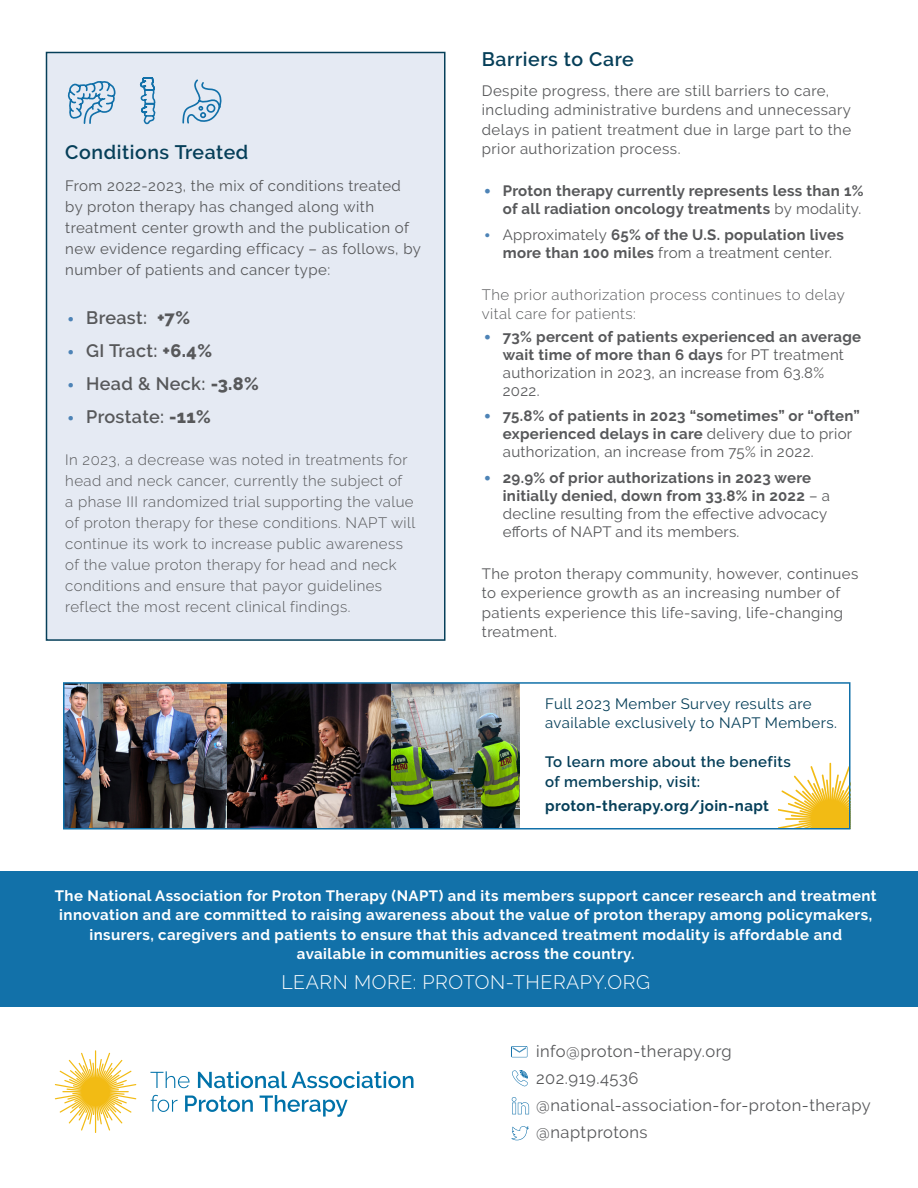
<style>
.page{position:relative;width:918px;height:1188px;background:#fff}
.page>*{position:absolute;margin:0;border:0;box-sizing:border-box;transform-origin:0 0}
.t1{font:600 19.5px "Raleway";letter-spacing:.03em;color:#063f59}
.Body_copy{font:300 19.5px "Raleway";letter-spacing:.03em;color:#fff}
.t2{font:600 18px "Raleway";letter-spacing:.02em;color:#57585a}
.Body_copy-2{font:16.5px "Raleway";letter-spacing:.03em;color:#57585a}
.t3{font:700 15px/18px "Raleway";letter-spacing:.02em;color:#57585a}
.Body_copy-3{font:15px/19.5px "Raleway";letter-spacing:.03em;color:#57585a}
.Body_copy-4{font:300 15px/21px "Raleway";letter-spacing:.03em;color:#57585a}
.Body_copy-5{font:700 15px/19.5px "Raleway";letter-spacing:.03em;color:#fff;text-align:center}
.t4{font:15px/19.5px "Raleway";letter-spacing:.03em;color:#063f59}
.t5{font:600 15px/19.5px "Raleway";letter-spacing:.03em;color:#063f59}
.t6{font:700 15px "Raleway";letter-spacing:.03em;color:#063f59}
.s1{font-size:22.5px;color:#4d83b6}
.s2{font-weight:800}
.s3{font-weight:400}
.s4{font-weight:400;font-size:22.5px;color:#4d83b6}
</style>
<div class="page">
<svg style="left:150px;top:1071px;width:40px;height:17px"></svg>
<svg style="left:198px;top:1071px;width:216px;height:17px"></svg>
<svg style="left:151px;top:1095px;width:27px;height:17px"></svg>
<svg style="left:185px;top:1096px;width:68px;height:16px"></svg>
<svg style="left:260px;top:1095px;width:88px;height:22px"></svg>
<svg style="left:55px;top:1050px;width:81px;height:83px"></svg>
<svg style="left:779px;top:763px;width:68px;height:64px"></svg>
<div style="left:0;top:871px;width:918px;height:136px;background:#1271a9"></div>
<svg style="left:512px;top:1097px;width:17px;height:17px"></svg>
<svg style="left:511px;top:1126px;width:18px;height:14px"></svg>
<svg style="left:512px;top:1070px;width:16px;height:16px"></svg>
<svg style="left:511px;top:1046px;width:16px;height:11px"></svg>
<div style="left:46px;top:52px;width:399px;height:588px;background:#e5eaf3"></div>
<div style="left:46px;top:52px;width:400px;height:589px;border:2px solid #063f59"></div>
<img style="left:66px;top:685px;width:162px;height:142px">
<img style="left:228px;top:685px;width:291px;height:142px">
<div style="left:63px;top:682px;width:787px;height:148px;border:2px solid #1170a9"></div>
<svg style="left:182px;top:79px;width:40px;height:45px"></svg>
<svg style="left:139px;top:77px;width:17px;height:48px"></svg>
<svg style="left:67px;top:81px;width:49px;height:43px"></svg>
<p class="t1" style="left:65px;top:141px;width:185px">Conditions Treated</p>
<p class="Body_copy-3" style="left:65px;top:175px;width:357px;line-height:21px">From 2022-2023, the mix of conditions treated by proton therapy has changed along with treatment center growth and the publication of new evidence regarding efficacy – as follows, by number of patients and cancer type:</p>
<p class="t2" style="left:67px;top:307px;width:125px"><span class="s1">•</span> Breast: <span class="s2">+7%</span></p>
<p class="t2" style="left:67px;top:340px;width:147px"><span class="s1">•</span> GI Tract: <span class="s2">+6.4%</span></p>
<p class="t2" style="left:67px;top:373px;width:194px"><span class="s1">•</span> Head &amp; Neck: <span class="s2">-3.8%</span></p>
<p class="t2" style="left:67px;top:406px;width:146px"><span class="s1">•</span> Prostate: <span class="s2">-11%</span></p>
<p class="Body_copy-4" style="left:65px;top:449px;width:352px">In 2023, a decrease was noted in treatments for head and neck cancer, currently the subject of<br>a phase III randomized trial supporting the value of proton therapy for these conditions. NAPT will continue its work to increase public awareness of the value proton therapy for head and neck conditions and ensure that payor guidelines reflect the most recent clinical findings.</p>
<p class="t1" style="left:482px;top:48px;width:153px">Barriers to Care</p>
<p class="Body_copy-3" style="left:482px;top:81px;width:371px">Despite progress, there are still barriers to care, including administrative burdens and unnecessary delays in patient treatment due in large part to the prior authorization process.</p>
<p class="t3" style="left:483px;top:182px;width:382px;text-align:right"><span class="s1">•</span> Proton therapy currently represents less than 1% of all radiation oncology treatments <span class="s3">by modality.</span></p>
<p class="t3" style="left:483px;top:225px;width:362px;text-align:center"><span class="s4">•</span> <span class="s3">Approximately</span> 65% of the U.S. population lives more than 100 miles <span class="s3">from a treatment center.</span></p>
<p class="Body_copy-4" style="left:482px;top:284px;width:365px;line-height:19.5px">The prior authorization process continues to delay vital care for patients:</p>
<p class="t3" style="left:503px;top:327px;width:360px;text-indent:-20px"><span class="s1">•</span> 73% percent of patients experienced an average wait time of more than 6 days <span class="s3">for PT treatment authorization in 2023, an increase from 63.8% 2022.</span></p>
<p class="t3" style="left:503px;top:407px;width:359px;text-indent:-20px"><span class="s1">•</span> 75.8% of patients in 2023 “sometimes” or “often” experienced delays in care <span class="s3">delivery due to prior authorization, an increase from 75% in 2022.</span></p>
<p class="t3" style="left:503px;top:468px;width:329px;text-indent:-20px"><span class="s1">•</span> 29.9% of prior authorizations in 2023 were initially denied, down from 33.8% in 2022 <span class="s3">– a decline resulting from the effective advocacy efforts of NAPT and its members.</span></p>
<p class="Body_copy-3" style="left:482px;top:564px;width:378px">The proton therapy community, however, continues to experience growth as an increasing number of patients experience this life-saving, life-changing treatment.</p>
<p class="t4" style="left:545px;top:694px;width:293px">Full 2023 Member Survey results are available exclusively to NAPT Members.</p>
<p class="t5" style="left:545px;top:752px;width:247px">To learn more about the benefits of membership, visit:</p>
<p class="t6" style="left:545px;top:797px;width:225px">proton-therapy.org/join-napt</p>
<p class="Body_copy-5" style="left:55px;top:886px;width:823px">The National Association for Proton Therapy (NAPT) and its members support cancer research and treatment innovation and are committed to raising awareness about the value of proton therapy among policymakers, insurers, caregivers and patients to ensure that this advanced treatment modality is affordable and available in communities across the country.</p>
<p class="Body_copy" style="left:281px;top:971px;width:370px">LEARN MORE: PROTON-THERAPY.ORG</p>
<p class="Body_copy-2" style="left:536px;top:1042px;width:197px">info@proton-therapy.org</p>
<p class="Body_copy-2" style="left:536px;top:1069px;width:104px">202.919.4536</p>
<p class="Body_copy-2" style="left:536px;top:1096px;width:336px">@national-association-for-proton-therapy</p>
<p class="Body_copy-2" style="left:536px;top:1123px;width:113px">@naptprotons</p>
</div>
